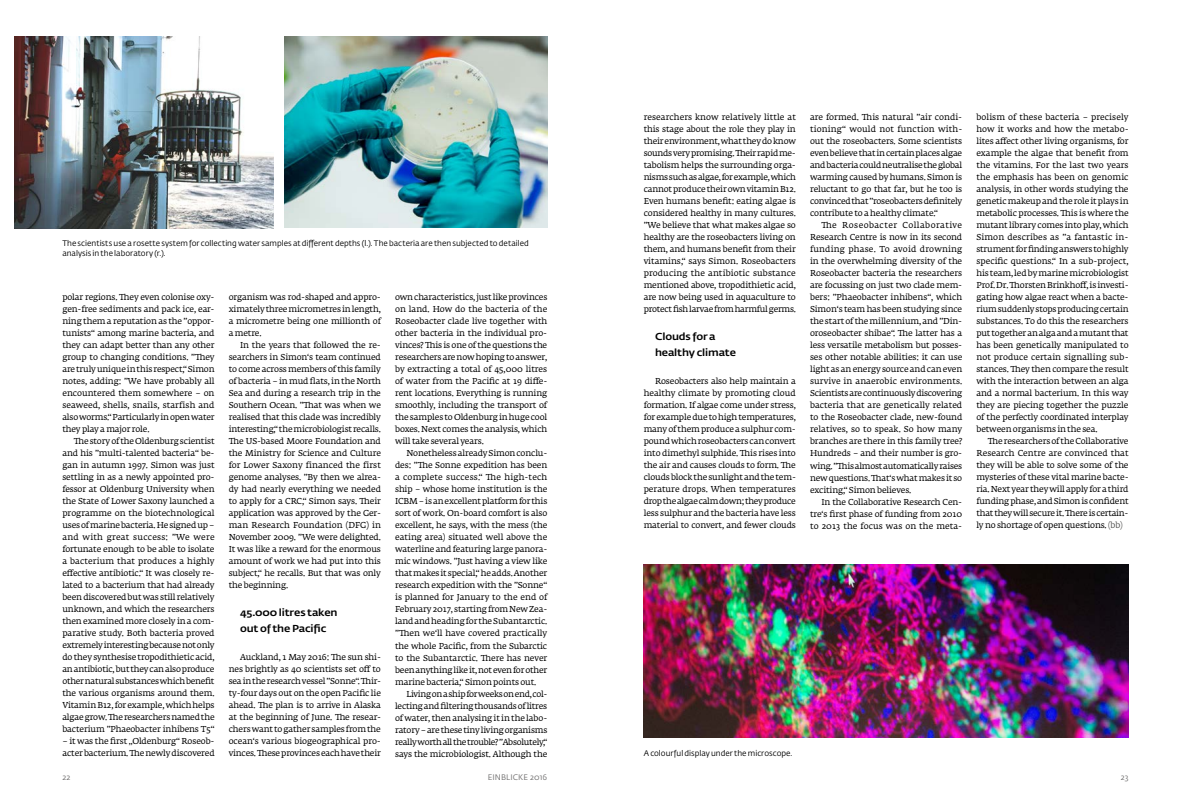
<style>
.page{position:relative;width:1191px;height:794px;background:#fff}
.page>*{position:absolute;margin:0;border:0;box-sizing:border-box;transform-origin:0 0}
.t1{font:500 10px/16px "Fedra Sans Std";letter-spacing:-.01em;color:#000;scale:1.1 1}
.t2{font:8.5px/12px "Fedra Serif A Std";letter-spacing:-.015em;color:#000;text-align:justify}
.t3{font:8px/10px "Fedra Sans Std";color:#000}
.t4{font:8px "Fedra Sans Std";letter-spacing:.015em;color:#706f6f}
.s1{color:#575756}
</style>
<div class="page">
<img style="left:644px;top:564px;width:484px;height:174px">
<img style="left:14px;top:36px;width:259px;height:192px">
<img style="left:285px;top:36px;width:262px;height:192px">
<p class="t3" style="left:62px;top:239px;width:468px">The scientists use a rosette system for collecting water samples at different depths (l.). The bacteria are then subjected to detailed analysis in the laboratory (r.).</p>
<p class="t2" style="left:62px;top:292px;width:154px">polar regions. They even colonise oxy&shy;gen-free sediments and pack ice, ear&shy;ning them a reputation as the ”oppor&shy;tunists“ among marine bacteria, and they can adapt better than any other group to changing conditions. ”They are truly unique in this respect,“ Simon notes, adding: ”We have probably all encountered them somewhere – on seaweed, shells, snails, starfish and also worms.“ Particularly in open water they play a major role.</p>
<p class="t2" style="left:62px;top:436px;width:154px;text-indent:11px">The story of the Oldenburg scientist and his ”multi-talented bacteria“ be&shy;gan in autumn 1997. Simon was just settling in as a newly appointed pro&shy;fessor at Oldenburg University when the State of Lower Saxony launched a programme on the biotechnological uses of marine bacteria. He signed up – and with great success: ”We were fortunate enough to be able to isolate a bacterium that produces a highly effective antibiotic.“ It was closely re&shy;lated to a bacterium that had already been discovered but was still relatively unknown, and which the researchers then examined more closely in a com&shy;parative study. Both bacteria proved extremely interesting because not only do they synthesise tropodithietic acid, an antibiotic, but they can also produce other natural substances which benefit the various organisms around them.<br>Vitamin B12, for example, which helps algae grow. The researchers named the bacterium ”Phaeobacter inhibens T5“</p>
<p class="t2" style="left:62px;top:736px;width:154px">– it was the first „Oldenburg“ Roseob&shy;acter bacterium. The newly discovered</p>
<p class="t2" style="left:229px;top:292px;width:154px">organism was rod-shaped and appro&shy;ximately three micrometres in length, a micrometre being one millionth of a metre.</p>
<p class="t2" style="left:229px;top:340px;width:154px;text-indent:11px">In the years that followed the re&shy;searchers in Simon‘s team continued to come across members of this family of bacteria – in mud flats, in the North Sea and during a research trip in the Southern Ocean. ”That was when we realised that this clade was incredibly interesting,“ the microbiologist recalls.<br>The US-based Moore Foundation and the Ministry for Science and Culture for Lower Saxony financed the first genome analyses. ”By then we alrea&shy;dy had nearly everything we needed to apply for a CRC,“ Simon says. Their application was approved by the Ger&shy;man Research Foundation (DFG) in November 2009. ”We were delighted.<br>It was like a reward for the enormous amount of work we had put into this subject,“ he recalls. But that was only the beginning.</p>
<p class="t1" style="left:240px;top:604px;width:90px">45.000 litres taken out of the Pacific</p>
<p class="t2" style="left:229px;top:652px;width:154px;text-indent:11px">Auckland, 1 May 2016: The sun shi&shy;nes brightly as 40 scientists set off to sea in the research vessel ”Sonne“. Thir&shy;ty-four days out on the open Pacific lie ahead. The plan is to arrive in Alaska at the beginning of June. The resear&shy;chers want to gather samples from the ocean‘s various biogeographical pro&shy;vinces. These provinces each have their</p>
<p class="t2" style="left:395px;top:292px;width:154px">own characteristics, just like provinces on land. How do the bacteria of the Roseobacter clade live together with other bacteria in the individual pro&shy;vinces? This is one of the questions the researchers are now hoping to answer, by extracting a total of 45,000 litres of water from the Pacific at 19 diffe&shy;rent locations. Everything is running smoothly, including the transport of the samples to Oldenburg in huge cool boxes. Next comes the analysis, which will take several years.</p>
<p class="t2" style="left:395px;top:448px;width:154px;text-indent:11px">Nonetheless already Simon conclu&shy;des: ”The Sonne expedition has been a complete success.“ The high-tech ship – whose home institution is the ICBM – is an excellent platform for this sort of work. On-board comfort is also excellent, he says, with the mess (the eating area) situated well above the waterline and featuring large panora&shy;mic windows. ”Just having a view like that makes it special,“ he adds. Another research expedition with the ”Sonne“ is planned for January to the end of February 2017, starting from New Zea&shy;land and heading for the Subantarctic. ”Then we‘ll have covered practically the whole Pacific, from the Subarctic to the Subantarctic. There has never been anything like it, not even for other marine bacteria,“ Simon points out.</p>
<p class="t2" style="left:395px;top:688px;width:154px;text-indent:11px">Living on a ship for weeks on end, col&shy;lecting and filtering thousands of litres of water, then analysing it in the labo&shy;ratory – are these tiny living organisms really worth all the trouble? ”Absolutely,“ says the microbiologist. Although the</p>
<p class="t2" style="left:643px;top:112px;width:154px">researchers know relatively little at this stage about the role they play in their environment, what they do know sounds very promising. Their rapid me&shy;tabolism helps the surrounding orga&shy;nisms such as algae, for example, which cannot produce their own vitamin B12.<br>Even humans benefit: eating algae is considered healthy in many cultures. ”We believe that what makes algae so healthy are the roseobacters living on them, and humans benefit from their vitamins,“ says Simon. Roseobacters producing the antibiotic substance mentioned above, tropodithietic acid, are now being used in aquaculture to protect fish larvae from harmful germs.</p>
<p class="t1" style="left:655px;top:329px;width:75px">Clouds for a healthy climate</p>
<p class="t2" style="left:643px;top:376px;width:154px;text-indent:11px">Roseobacters also help maintain a healthy climate by promoting cloud formation. If algae come under stress, for example due to high temperatures, many of them produce a sulphur com&shy;pound which roseobacters can convert into dimethyl sulphide. This rises into the air and causes clouds to form. The clouds block the sunlight and the tem&shy;perature drops. When temperatures drop the algae calm down; they produce less sulphur and the bacteria have less material to convert, and fewer clouds</p>
<p class="t2" style="left:810px;top:112px;width:154px">are formed. This natural ”air condi&shy;tioning“ would not function with&shy;out the roseobacters. Some scientists even believe that in certain places algae and bacteria could neutralise the global warming caused by humans. Simon is reluctant to go that far, but he too is convinced that ”roseobacters definitely contribute to a healthy climate.“</p>
<p class="t2" style="left:810px;top:220px;width:154px;text-indent:11px">The Roseobacter Collaborative Research Centre is now in its second funding phase. To avoid drowning in the overwhelming diversity of the Roseobacter bacteria the researchers are focussing on just two clade mem&shy;bers: ”Phaeobacter inhibens“, which Simon‘s team has been studying since the start of the millennium, and ”Din&shy;oroseobacter shibae“. The latter has a less versatile metabolism but posses&shy;ses other notable abilities: it can use light as an energy source and can even survive in anaerobic environments.<br>Scientists are continuously discovering bacteria that are genetically related to the Roseobacter clade, new-found relatives, so to speak. So how many branches are there in this family tree?<br>Hundreds – and their number is gro&shy;wing. ”This almost automatically raises new questions. That‘s what makes it so exciting,“ Simon believes.</p>
<p class="t2" style="left:810px;top:496px;width:154px;text-indent:11px">In the Collaborative Research Cen&shy;tre‘s first phase of funding from 2010 to 2013 the focus was on the meta-</p>
<p class="t2" style="left:976px;top:112px;width:154px">bolism of these bacteria – precisely how it works and how the metabo&shy;lites affect other living organisms, for example the algae that benefit from the vitamins. For the last two years the emphasis has been on genomic analysis, in other words studying the genetic makeup and the role it plays in metabolic processes. This is where the mutant library comes into play, which Simon describes as ”a fantastic in&shy;strument for finding answers to highly specific questions.“ In a sub-project, his team, led by marine microbiologist Prof. Dr. Thorsten Brinkhoff, is investi&shy;gating how algae react when a bacte&shy;rium suddenly stops producing certain substances. To do this the researchers put together an alga and a mutant that has been genetically manipulated to not produce certain signalling sub&shy;stances. They then compare the result with the interaction between an alga and a normal bacterium. In this way they are piecing together the puzzle of the perfectly coordinated interplay between organisms in the sea.</p>
<p class="t2" style="left:976px;top:436px;width:154px;text-indent:11px">The researchers of the Collaborative Research Centre are convinced that they will be able to solve some of the mysteries of these vital marine bacte&shy;ria. Next year they will apply for a third funding phase, and Simon is confident that they will secure it. There is certain&shy;ly no shortage of open questions. <span class="s1">(bb)</span></p>
<p class="t3" style="left:643px;top:748px;width:150px">A colourful display under the microscope.</p>
<p class="t4" style="left:62px;top:772px;width:10px">22</p>
<p class="t4" style="left:488px;top:772px;width:61px">EINBLICKE 2016</p>
<p class="t4" style="left:1120px;top:772px;width:9px">23</p>
</div>
